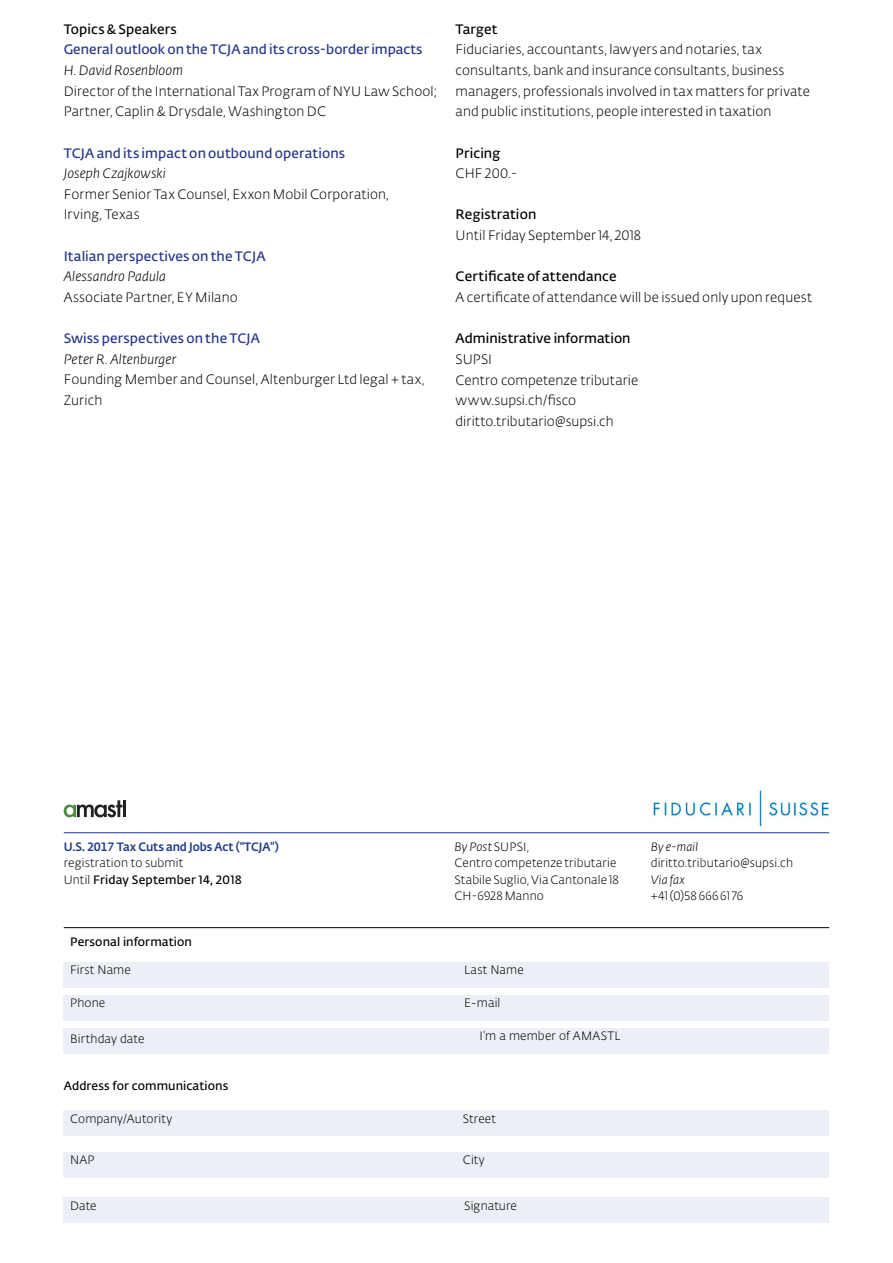
<style>
.page{position:relative;width:893px;height:1263px;background:#fff}
.page>*{position:absolute;margin:0;border:0;box-sizing:border-box;transform-origin:0 0}
.t1{font:300 13.5px/20.7px "SUPSI Fedra Sans";letter-spacing:.01em;color:#000}
.t2{font:600 13.5px "SUPSI Fedra Sans";letter-spacing:.005em;color:#243588}
.t3{font:600 13.5px "SUPSI Fedra Sans";letter-spacing:.01em;color:#000}
.t4{font:italic 300 13.5px "SUPSI Fedra Sans";letter-spacing:.01em;color:#000}
.t5{font:300 12px/16.5px "SUPSI Fedra Sans";letter-spacing:.01em;color:#000}
.t6{font:600 12px "SUPSI Fedra Sans";letter-spacing:.01em;color:#000}
.t7{font:500 12px "SUPSI Fedra Sans";letter-spacing:-.01em;color:#213a8f;scale:.96 1}
.t8{font:300 12px "SUPSI Fedra Sans";letter-spacing:.035em;color:#000}
.t9{font:italic 300 12px "SUPSI Fedra Sans";letter-spacing:.015em;color:#000}
.s1{font-weight:600}
.s2{font-style:italic}
</style>
<div class="page">
<hr style="left:64px;top:927px;width:765px;height:1px;background:#000">
<hr style="left:64px;top:832px;width:765px;height:1px;background:#213a8f">
<svg style="left:64px;top:800px;width:58px;height:17px"></svg>
<hr style="left:123px;top:800px;width:3px;height:17px;background:#212121">
<div style="left:64px;top:962px;width:765px;height:25px;background:#edeff6"></div>
<div style="left:64px;top:1110px;width:765px;height:26px;background:#edeff6"></div>
<div style="left:64px;top:995px;width:765px;height:25px;background:#edeff6"></div>
<div style="left:64px;top:1028px;width:765px;height:25px;background:#edeff6"></div>
<div style="left:64px;top:1152px;width:765px;height:25px;background:#edeff6"></div>
<div style="left:64px;top:1197px;width:765px;height:26px;background:#edeff6"></div>
<img style="left:653px;top:791px;width:176px;height:35px">
<p class="t3" style="left:64px;top:19px;width:115px">Topics &amp; Speakers</p>
<p class="t2" style="left:64px;top:40px;width:360px">General outlook on the TCJA and its cross-border impacts</p>
<p class="t4" style="left:64px;top:61px;width:121px">H. David Rosenbloom</p>
<p class="t1" style="left:64px;top:80px;width:375px">Director of the International Tax Program of NYU Law School;<br>Partner, Caplin &amp; Drysdale, Washington DC</p>
<p class="t2" style="left:64px;top:143px;width:283px">TCJA and its impact on outbound operations</p>
<p class="t4" style="left:64px;top:164px;width:104px">Joseph Czajkowski</p>
<p class="t1" style="left:64px;top:183px;width:327px">Former Senior Tax Counsel, Exxon Mobil Corporation,<br>Irving, Texas</p>
<p class="t2" style="left:64px;top:246px;width:203px">Italian perspectives on the TCJA</p>
<p class="t4" style="left:64px;top:268px;width:104px">Alessandro Padula</p>
<p class="t1" style="left:64px;top:287px;width:176px">Associate Partner, EY Milano</p>
<p class="t2" style="left:64px;top:329px;width:198px">Swiss perspectives on the TCJA</p>
<p class="t4" style="left:64px;top:350px;width:114px">Peter R. Altenburger</p>
<p class="t1" style="left:64px;top:369px;width:362px">Founding Member and Counsel, Altenburger Ltd legal + tax,<br>Zurich</p>
<p class="t3" style="left:456px;top:19px;width:44px">Target</p>
<p class="t1" style="left:456px;top:39px;width:356px">Fiduciaries, accountants, lawyers and notaries, tax consultants, bank and insurance consultants, business managers, professionals involved in tax matters for private and public institutions, people interested in taxation</p>
<p class="t3" style="left:456px;top:143px;width:46px">Pricing</p>
<p class="t1" style="left:456px;top:163px;width:63px">CHF 200.-</p>
<p class="t3" style="left:456px;top:205px;width:82px">Registration</p>
<p class="t1" style="left:456px;top:225px;width:187px">Until Friday September 14, 2018</p>
<p class="t3" style="left:456px;top:267px;width:163px">Certificate of attendance</p>
<p class="t1" style="left:456px;top:287px;width:358px">A certificate of attendance will be issued only upon request</p>
<p class="t3" style="left:456px;top:329px;width:177px">Administrative information</p>
<p class="t1" style="left:456px;top:349px;width:184px">SUPSI<br>Centro competenze tributarie www.supsi.ch/fisco diritto.tributario@supsi.ch</p>
<p class="t7" style="left:64px;top:837px;width:225px">U.S. 2017 Tax Cuts and Jobs Act (“TCJA”)</p>
<p class="t5" style="left:64px;top:854px;width:180px">registration to submit<br>Until <span class="s1">Friday September 14, 2018</span></p>
<p class="t5" style="left:454px;top:838px;width:166px"><span class="s2">By Post</span> SUPSI,<br>Centro competenze tributarie<br>Stabile Suglio, Via Cantonale 18<br>CH-6928 Manno</p>
<p class="t9" style="left:651px;top:838px;width:49px">By e-mail</p>
<p class="t5" style="left:651px;top:854px;width:144px">diritto.tributario@supsi.ch</p>
<p class="t9" style="left:651px;top:871px;width:35px">Via fax</p>
<p class="t8" style="left:651px;top:888px;width:94px">+41 (0)58 666 61 76</p>
<p class="t6" style="left:70px;top:932px;width:123px">Personal information</p>
<p class="t5" style="left:70px;top:962px;width:62px">First Name</p>
<p class="t5" style="left:464px;top:962px;width:61px">Last Name</p>
<p class="t5" style="left:70px;top:995px;width:37px">Phone</p>
<p class="t5" style="left:464px;top:995px;width:38px">E-mail</p>
<p class="t5" style="left:70px;top:1031px;width:76px">Birthday date</p>
<p class="t5" style="left:479px;top:1028px;width:142px">I’m a member of AMASTL</p>
<p class="t6" style="left:64px;top:1077px;width:166px">Address for communications</p>
<p class="t5" style="left:70px;top:1110px;width:104px">Company/Autority</p>
<p class="t5" style="left:463px;top:1110px;width:35px">Street</p>
<p class="t5" style="left:70px;top:1151px;width:26px">NAP</p>
<p class="t5" style="left:463px;top:1151px;width:23px">City</p>
<p class="t5" style="left:70px;top:1197px;width:28px">Date</p>
<p class="t5" style="left:464px;top:1197px;width:54px">Signature</p>
</div>
